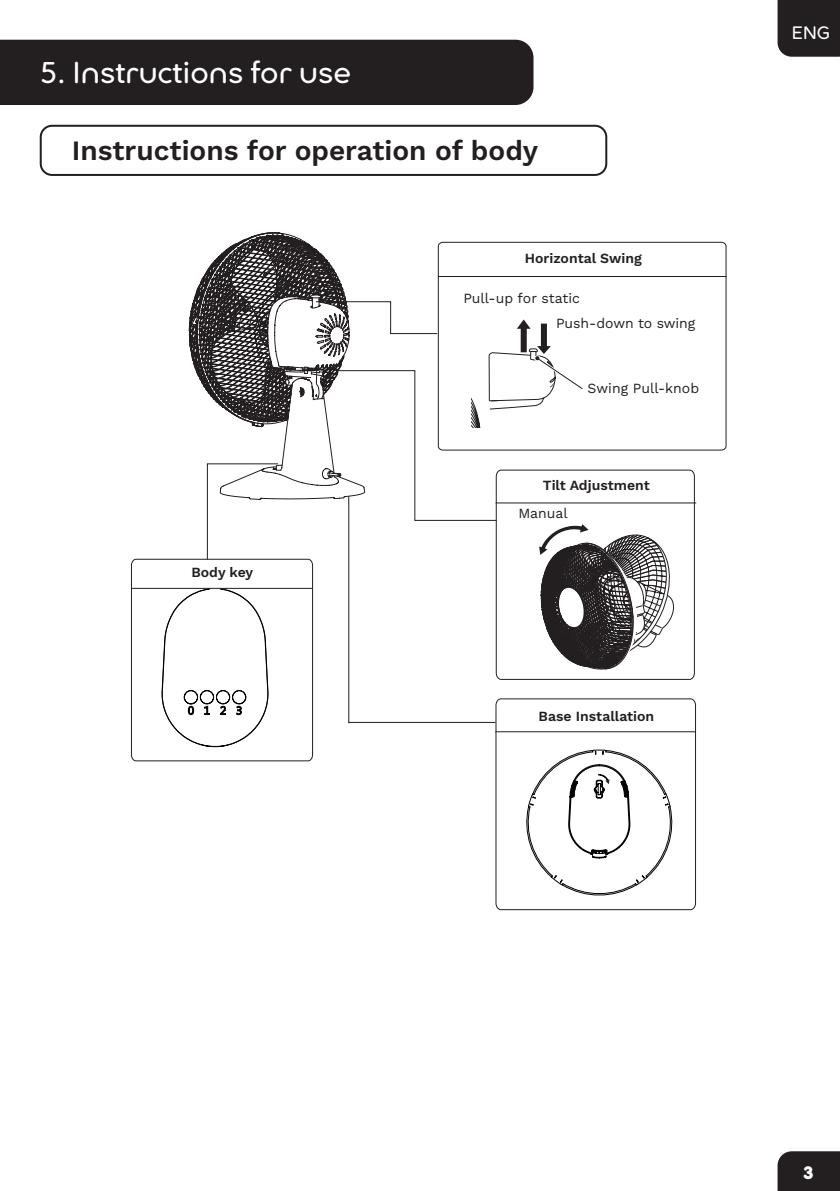
<style>
.page{position:relative;width:840px;height:1191px;background:#fff}
.page>*{position:absolute;margin:0;border:0;box-sizing:border-box;transform-origin:0 0}
.t1{font:30px "Ultima Pro";color:#fff}
.t2{font:600 28px "Work Sans";color:#231f20}
.t3{font:18px "Ultima Pro";color:#fff}
.t4{font:900 18px "Ultima Pro";color:#fff}
.t5{font:600 14px "Work Sans";color:#231f20}
.t6{font:14px/24.8px "Work Sans";color:#231f20}
</style>
<div class="page">
<div style="left:777px;top:0;width:62px;height:57px;background:#231f20"></div>
<div style="left:777px;top:1151px;width:62px;height:40px;background:#231f20"></div>
<svg style="left:495px;top:698px;width:201px;height:212px"></svg>
<hr style="left:495px;top:731px;width:200px;height:1px;background:#231f20">
<svg style="left:675px;top:241px;width:51px;height:210px"></svg>
<hr style="left:438px;top:276px;width:287px;height:1px;background:#231f20">
<svg style="left:675px;top:469px;width:19px;height:211px"></svg>
<hr style="left:496px;top:502px;width:199px;height:1px;background:#231f20">
<svg style="left:131px;top:232px;width:544px;height:666px"></svg>
<div style="left:0;top:40px;width:533px;height:65px;background:#231f20"></div>
<div style="left:40px;top:125px;width:567px;height:51px;border:2px solid #231f20;border-radius:11px"></div>
<h1 class="t1" style="left:40px;top:54px;width:313px">5. Instructions for use</h1>
<h2 class="t2" style="left:72px;top:129px;width:467px">Instructions for operation of body</h2>
<p class="t5" style="left:524px;top:248px;width:118px">Horizontal Swing</p>
<p class="t6" style="left:555px;top:285px;width:141px;text-indent:-93px">Pull-up for static<br>Push-down to swing</p>
<p class="t6" style="left:587px;top:375px;width:113px">Swing Pull-knob</p>
<p class="t5" style="left:191px;top:561px;width:63px">Body key</p>
<p class="t5" style="left:542px;top:474px;width:108px">Tilt Adjustment</p>
<p class="t6" style="left:518px;top:500px;width:51px">Manual</p>
<p class="t5" style="left:538px;top:705px;width:117px">Base Installation</p>
<p class="t3" style="left:791px;top:22px;width:40px">ENG</p>
<p class="t4" style="left:802px;top:1160px;width:12px">3</p>
</div>
